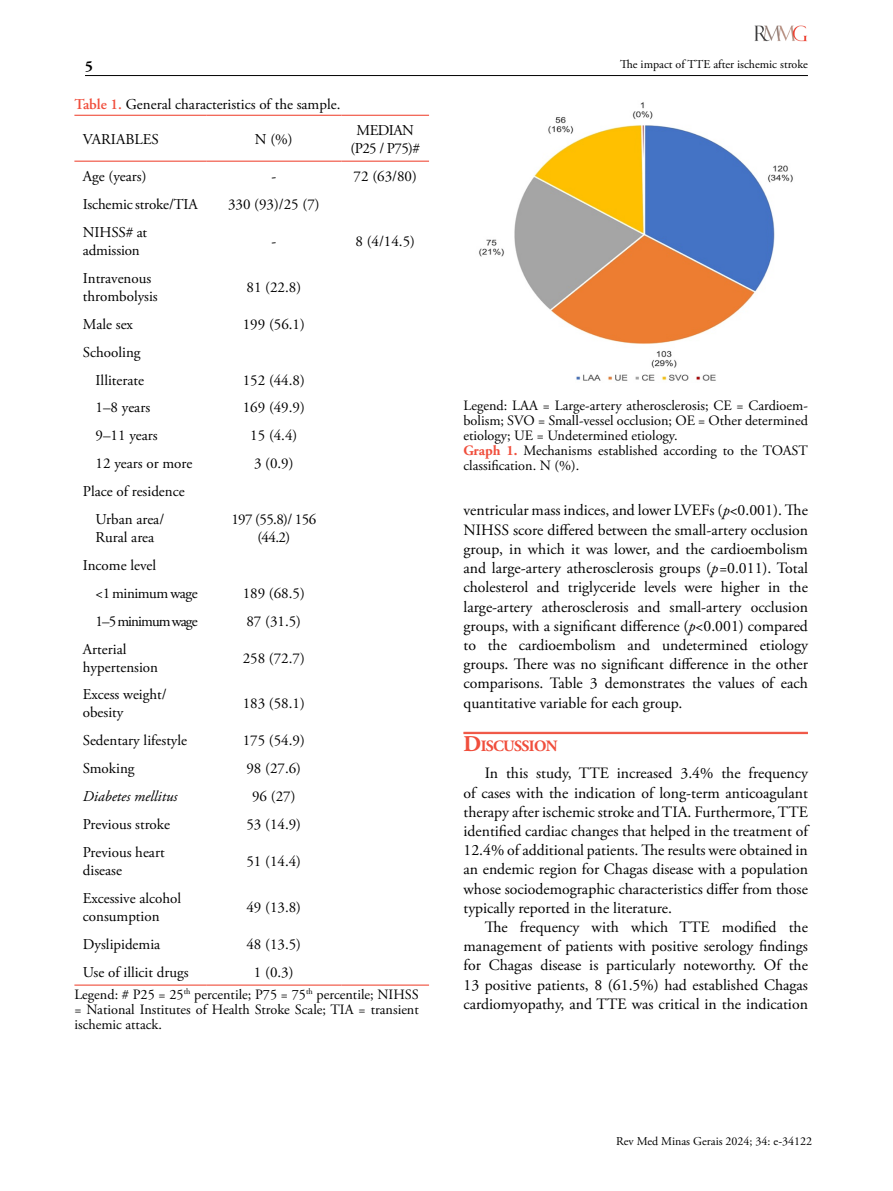
<style>
.page{position:relative;width:893px;height:1191px;background:#fff}
.page>*{position:absolute;margin:0;border:0;box-sizing:border-box;transform-origin:0 0}
.t1{font:15.75px/19.2px "Adobe Garamond Pro";color:#000;text-align:justify}
.t2{font:15px/18px "Adobe Garamond Pro";color:#000}
.t3{font:15px/18px "Adobe Garamond Pro";letter-spacing:-.04em;color:#000;text-align:center}
.t4{font:15px/27.9px "Adobe Garamond Pro";letter-spacing:-.02em;color:#000}
.t5{font:italic 15px "Adobe Garamond Pro";color:#000}
.t6{font:15px "Adobe Garamond Pro";letter-spacing:-.06em;color:#000}
.t7{font:700 15px "Adobe Garamond Pro";color:#000}
.t8{font:14.25px/15px "Adobe Garamond Pro";color:#000;text-align:justify}
.t9{font:12px "Adobe Garamond Pro";color:#000}
.t10{font:12px "Adobe Garamond Pro";color:#000100}
.s1{font-weight:600;color:#f04e3c}
.s2{font-weight:700;color:#f04e3c}
.s3{font-style:italic}
.s4{font-weight:700;font-size:22.5px;color:#f04e3c}
</style>
<div class="page">
<hr style="left:85px;top:75px;width:723px;height:1px;background:#000">
<img style="left:755px;top:26px;width:52px;height:16px">
<hr style="left:74px;top:115px;width:132px;height:1px;background:#f04e3c">
<hr style="left:206px;top:115px;width:135px;height:1px;background:#f04e3c">
<hr style="left:341px;top:115px;width:88px;height:1px;background:#f04e3c">
<hr style="left:74px;top:161px;width:132px;height:1px;background:#f04e3c">
<hr style="left:206px;top:161px;width:135px;height:1px;background:#f04e3c">
<hr style="left:341px;top:161px;width:88px;height:1px;background:#f04e3c">
<hr style="left:74px;top:984px;width:132px;height:1px;background:#f04e3c">
<hr style="left:206px;top:984px;width:135px;height:1px;background:#f04e3c">
<hr style="left:341px;top:984px;width:88px;height:1px;background:#f04e3c">
<hr style="left:463px;top:732px;width:345px;height:1px;background:#f04e3c">
<hr style="left:463px;top:733px;width:345px;height:1px;background:#f04e3c">
<img style="left:479px;top:102px;width:314px;height:279px">
<p class="t7" style="left:85px;top:57px;width:9px">5</p>
<p class="t2" style="left:74px;top:95px;width:268px"><span class="s1">Table 1.</span> General characteristics of the sample.</p>
<p class="t2" style="left:83px;top:130px;width:77px">VARIABLES</p>
<p class="t2" style="left:255px;top:130px;width:39px">N (%)</p>
<p class="t3" style="left:351px;top:121px;width:71px">MEDIAN (P25 / P75)#</p>
<p class="t2" style="left:83px;top:168px;width:65px">Age (years)</p>
<p class="t2" style="left:271px;top:168px;width:6px">-</p>
<p class="t2" style="left:354px;top:168px;width:65px">72 (63/80)</p>
<p class="t2" style="left:83px;top:196px;width:116px">Ischemic stroke/TIA</p>
<p class="t2" style="left:228px;top:196px;width:93px">330 (93)/25 (7)</p>
<p class="t2" style="left:83px;top:224px;width:66px">NIHSS# at admission</p>
<p class="t2" style="left:271px;top:233px;width:6px">-</p>
<p class="t2" style="left:355px;top:233px;width:61px">8 (4/14.5)</p>
<p class="t2" style="left:83px;top:269px;width:76px">Intravenous thrombolysis</p>
<p class="t2" style="left:247px;top:278px;width:56px">81 (22.8)</p>
<p class="t2" style="left:83px;top:315px;width:52px">Male sex</p>
<p class="t2" style="left:243px;top:315px;width:64px">199 (56.1)</p>
<p class="t2" style="left:83px;top:338px;width:63px;line-height:27.9px;text-align:right">Schooling<br>Illiterate</p>
<p class="t2" style="left:243px;top:371px;width:64px">152 (44.8)</p>
<p class="t2" style="left:96px;top:399px;width:56px">1–8 years</p>
<p class="t2" style="left:243px;top:399px;width:64px">169 (49.9)</p>
<p class="t2" style="left:96px;top:427px;width:64px">9–11 years</p>
<p class="t2" style="left:250px;top:427px;width:49px">15 (4.4)</p>
<p class="t2" style="left:96px;top:455px;width:98px">12 years or more</p>
<p class="t2" style="left:254px;top:455px;width:41px">3 (0.9)</p>
<p class="t2" style="left:83px;top:478px;width:103px;line-height:27.9px;text-align:center">Place of residence<br>Urban area/</p>
<p class="t2" style="left:96px;top:529px;width:60px">Rural area</p>
<p class="t3" style="left:231px;top:511px;width:86px">197 (55.8)/ 156 (44.2)</p>
<p class="t4" style="left:96px;top:551px;width:104px;text-indent:-13px">Income level<br>&lt;1 minimum wage</p>
<p class="t2" style="left:243px;top:584px;width:64px">189 (68.5)</p>
<p class="t6" style="left:96px;top:612px;width:104px">1–5 minimum wage</p>
<p class="t2" style="left:246px;top:612px;width:56px">87 (31.5)</p>
<p class="t2" style="left:83px;top:640px;width:77px">Arterial hypertension</p>
<p class="t2" style="left:243px;top:649px;width:64px">258 (72.7)</p>
<p class="t2" style="left:83px;top:686px;width:85px">Excess weight/ obesity</p>
<p class="t2" style="left:243px;top:695px;width:64px">183 (58.1)</p>
<p class="t2" style="left:83px;top:732px;width:106px">Sedentary lifestyle</p>
<p class="t2" style="left:243px;top:732px;width:64px">175 (54.9)</p>
<p class="t2" style="left:83px;top:760px;width:53px">Smoking</p>
<p class="t2" style="left:246px;top:760px;width:56px">98 (27.6)</p>
<p class="t5" style="left:83px;top:787px;width:96px">Diabetes mellitus</p>
<p class="t2" style="left:252px;top:788px;width:45px">96 (27)</p>
<p class="t2" style="left:83px;top:816px;width:89px">Previous stroke</p>
<p class="t2" style="left:246px;top:816px;width:56px">53 (14.9)</p>
<p class="t2" style="left:83px;top:843px;width:83px">Previous heart disease</p>
<p class="t2" style="left:246px;top:852px;width:56px">51 (14.4)</p>
<p class="t2" style="left:83px;top:889px;width:100px">Excessive alcohol consumption</p>
<p class="t2" style="left:246px;top:898px;width:56px">49 (13.8)</p>
<p class="t2" style="left:83px;top:935px;width:79px">Dyslipidemia</p>
<p class="t2" style="left:246px;top:935px;width:56px">48 (13.5)</p>
<p class="t2" style="left:83px;top:963px;width:107px">Use of illicit drugs</p>
<p class="t2" style="left:254px;top:963px;width:41px">1 (0.3)</p>
<p class="t8" style="left:74px;top:987px;width:346px">Legend: # P25 = 25<sup>th</sup> percentile; P75 = 75<sup>th</sup> percentile; NIHSS = National Institutes of Health Stroke Scale; TIA = transient ischemic attack.</p>
<p class="t9" style="left:620px;top:57px;width:189px">The impact of TTE after ischemic stroke</p>
<p class="t8" style="left:463px;top:398px;width:346px;text-align:left">Legend: LAA = Large-artery atherosclerosis; CE = Cardioem&shy;bolism; SVO = Small-vessel occlusion; OE = Other determined etiology; UE = Undetermined etiology.<br><span class="s2">Graph 1.</span> Mechanisms established according to the TOAST classification. N (%).</p>
<p class="t1" style="left:463px;top:501px;width:346px">ventricular mass indices, and lower LVEFs (<span class="s3">p</span>&lt;0.001). The NIHSS score differed between the small-artery occlusion group, in which it was lower, and the cardioembolism and large-artery atherosclerosis groups (<span class="s3">p=</span>0.011). Total cholesterol and triglyceride levels were higher in the large-artery atherosclerosis and small-artery occlusion groups, with a significant difference (<span class="s3">p</span>&lt;0.001) compared to the cardioembolism and undetermined etiology groups. There was no significant difference in the other comparisons. Table 3 demonstrates the values of each quantitative variable for each group.</p>
<p class="t1" style="left:485px;top:732px;width:325px;line-height:27.8px;text-indent:-21px"><span class="s4">D</span><span class="s2">ISCUSSION<br></span>In this study, TTE increased 3.4% the frequency</p>
<p class="t1" style="left:463px;top:783px;width:346px">of cases with the indication of long-term anticoagulant therapy after ischemic stroke and TIA. Furthermore, TTE identified cardiac changes that helped in the treatment of 12.4% of additional patients. The results were obtained in an endemic region for Chagas disease with a population whose sociodemographic characteristics differ from those typically reported in the literature.</p>
<p class="t1" style="left:463px;top:918px;width:346px;text-indent:21px">The frequency with which TTE modified the management of patients with positive serology findings for Chagas disease is particularly noteworthy. Of the 13 positive patients, 8 (61.5%) had established Chagas cardiomyopathy, and TTE was critical in the indication</p>
<p class="t10" style="left:616px;top:1133px;width:197px">Rev Med Minas Gerais 2024; 34: e-34122</p>
</div>
